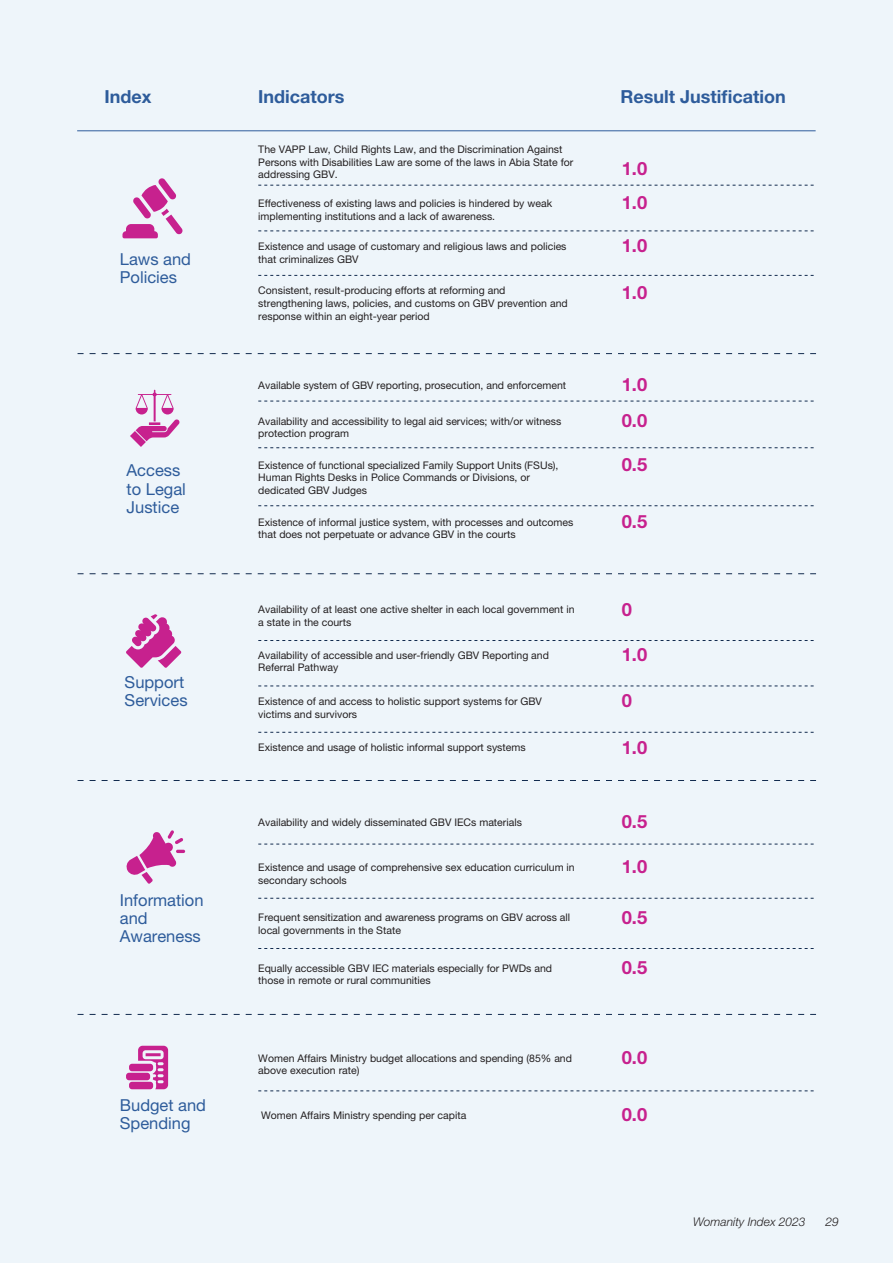
<style>
.page{position:relative;width:893px;height:1263px;background:#eef5fa}
.page>*{position:absolute;margin:0;border:0;box-sizing:border-box;transform-origin:0 0}
.t1{font:700 18.3px "Helvetica Neue LT Pro";color:#c7218e}
.t2{font:700 18px "Helvetica Neue LT Pro";color:#2e5c9b}
.t3{font:16.5px/18.3px "Helvetica Neue LT Pro";color:#2e5c9b}
.t4{font:italic 300 12px "Helvetica Neue LT Pro";color:#231f20}
.t5{font:10.5px/12.6px "Helvetica Neue LT Pro";color:#231f20}
</style>
<div class="page">
<hr style="left:77px;top:130px;width:739px;height:1px;background:#2e5c9b">
<svg style="left:78px;top:353px;width:738px;height:1px"></svg>
<svg style="left:78px;top:573px;width:738px;height:1px"></svg>
<svg style="left:78px;top:780px;width:738px;height:1px"></svg>
<svg style="left:78px;top:1014px;width:738px;height:1px"></svg>
<svg style="left:258px;top:185px;width:556px;height:1px"></svg>
<svg style="left:258px;top:231px;width:556px;height:1px"></svg>
<svg style="left:258px;top:275px;width:556px;height:1px"></svg>
<svg style="left:122px;top:178px;width:61px;height:60px"></svg>
<svg style="left:130px;top:390px;width:49px;height:57px"></svg>
<svg style="left:126px;top:614px;width:55px;height:54px"></svg>
<svg style="left:126px;top:830px;width:59px;height:54px"></svg>
<svg style="left:258px;top:401px;width:556px;height:1px"></svg>
<svg style="left:258px;top:447px;width:556px;height:1px"></svg>
<svg style="left:258px;top:505px;width:556px;height:1px"></svg>
<svg style="left:258px;top:640px;width:556px;height:1px"></svg>
<svg style="left:258px;top:844px;width:556px;height:1px"></svg>
<svg style="left:258px;top:1090px;width:556px;height:1px"></svg>
<svg style="left:258px;top:898px;width:556px;height:1px"></svg>
<svg style="left:258px;top:948px;width:556px;height:1px"></svg>
<svg style="left:258px;top:686px;width:556px;height:1px"></svg>
<svg style="left:258px;top:732px;width:556px;height:1px"></svg>
<svg style="left:126px;top:1046px;width:42px;height:43px"></svg>
<p class="t2" style="left:104px;top:86px;width:49px">Index</p>
<p class="t3" style="left:120px;top:250px;width:73px">Laws and<br>Policies</p>
<p class="t3" style="left:127px;top:461px;width:61px">Access to Legal<br>Justice</p>
<p class="t3" style="left:125px;top:673px;width:64px">Support<br>Services</p>
<p class="t3" style="left:120px;top:891px;width:85px">Information and<br>Awareness</p>
<p class="t3" style="left:120px;top:1096px;width:88px">Budget and<br>Spending</p>
<p class="t2" style="left:258px;top:86px;width:88px">Indicators</p>
<p class="t2" style="left:620px;top:86px;width:167px">Result Justification</p>
<p class="t5" style="left:258px;top:143px;width:317px">The VAPP Law, Child Rights Law, and the Discrimination Against<br>Persons with Disabilities Law are some of the laws in Abia State for addressing GBV.</p>
<p class="t5" style="left:258px;top:197px;width:295px">Effectiveness of existing laws and policies is hindered by weak implementing institutions and a lack of awareness.</p>
<p class="t5" style="left:258px;top:240px;width:310px">Existence and usage of customary and religious laws and policies that criminalizes GBV</p>
<p class="t5" style="left:258px;top:284px;width:311px">Consistent, result-producing efforts at reforming and strengthening laws, policies, and customs on GBV prevention and response within an eight-year period</p>
<p class="t1" style="left:622px;top:157px;width:27px">1.0</p>
<p class="t1" style="left:622px;top:191px;width:27px">1.0</p>
<p class="t1" style="left:622px;top:234px;width:27px">1.0</p>
<p class="t1" style="left:622px;top:281px;width:27px">1.0</p>
<p class="t5" style="left:258px;top:378px;width:309px">Available system of GBV reporting, prosecution, and enforcement</p>
<p class="t1" style="left:622px;top:373px;width:27px">1.0</p>
<p class="t5" style="left:258px;top:415px;width:305px">Availability and accessibility to legal aid services; with/or witness protection program</p>
<p class="t1" style="left:622px;top:409px;width:27px">0.0</p>
<p class="t5" style="left:258px;top:459px;width:302px">Existence of functional specialized Family Support Units (FSUs),<br>Human Rights Desks in Police Commands or Divisions, or dedicated GBV Judges</p>
<p class="t1" style="left:622px;top:453px;width:27px">0.5</p>
<p class="t5" style="left:258px;top:515px;width:317px">Existence of informal justice system, with processes and outcomes that does not perpetuate or advance GBV in the courts</p>
<p class="t1" style="left:622px;top:510px;width:27px">0.5</p>
<p class="t5" style="left:258px;top:603px;width:318px">Availability of at least one active shelter in each local government in a state in the courts</p>
<p class="t1" style="left:622px;top:598px;width:12px">0</p>
<p class="t5" style="left:258px;top:649px;width:292px">Availability of accessible and user-friendly GBV Reporting and<br>Referral Pathway</p>
<p class="t1" style="left:622px;top:643px;width:27px">1.0</p>
<p class="t5" style="left:258px;top:695px;width:285px">Existence of and access to holistic support systems for GBV victims and survivors</p>
<p class="t1" style="left:622px;top:689px;width:12px">0</p>
<p class="t5" style="left:258px;top:741px;width:269px">Existence and usage of holistic informal support systems</p>
<p class="t1" style="left:622px;top:736px;width:27px">1.0</p>
<p class="t5" style="left:258px;top:816px;width:265px">Availability and widely disseminated GBV IECs materials</p>
<p class="t1" style="left:622px;top:810px;width:27px">0.5</p>
<p class="t5" style="left:258px;top:861px;width:318px">Existence and usage of comprehensive sex education curriculum in secondary schools</p>
<p class="t1" style="left:622px;top:855px;width:27px">1.0</p>
<p class="t5" style="left:258px;top:911px;width:313px">Frequent sensitization and awareness programs on GBV across all local governments in the State</p>
<p class="t1" style="left:622px;top:906px;width:27px">0.5</p>
<p class="t5" style="left:258px;top:961px;width:295px">Equally accessible GBV IEC materials especially for PWDs and those in remote or rural communities</p>
<p class="t1" style="left:622px;top:956px;width:27px">0.5</p>
<p class="t5" style="left:258px;top:1052px;width:315px">Women Affairs Ministry budget allocations and spending (85% and above execution rate)</p>
<p class="t1" style="left:622px;top:1046px;width:27px">0.0</p>
<p class="t5" style="left:261px;top:1108px;width:207px">Women Affairs Ministry spending per capita</p>
<p class="t1" style="left:622px;top:1103px;width:27px">0.0</p>
<p class="t4" style="left:693px;top:1214px;width:114px">Womanity Index 2023</p>
<p class="t4" style="left:826px;top:1214px;width:15px">29</p>
</div>
